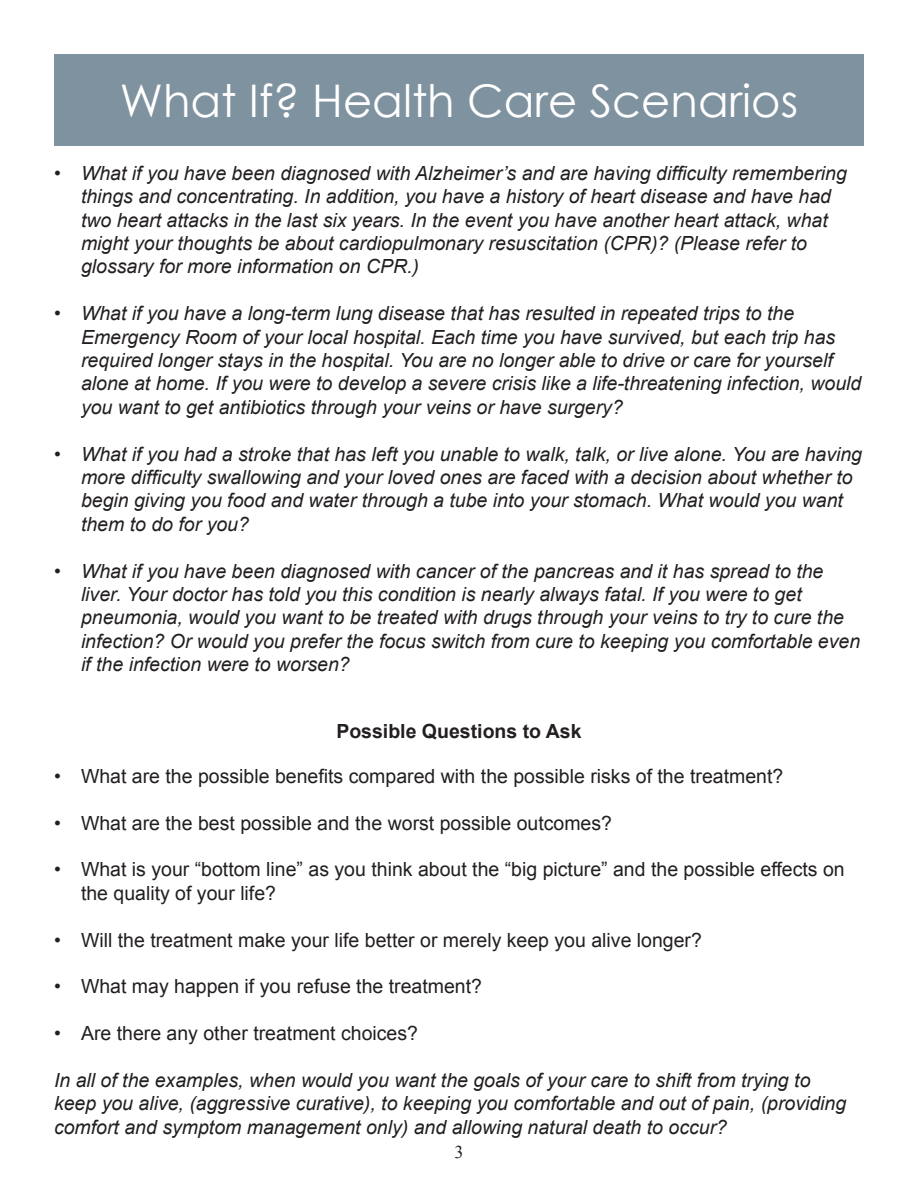
<style>
.page{position:relative;width:918px;height:1188px;background:#fff}
.page>*{position:absolute;margin:0;border:0;box-sizing:border-box;transform-origin:0 0}
.t1{font:45px "Century Gothic";color:#fff}
.t2{font:italic 19.5px/23.4px "Arial";color:#231f20}
.t3{font:19.5px/23.4px "Arial";color:#231f20}
.t4{font:700 19.5px "Arial";color:#231f20}
.t5{font:18px "Times New Roman";color:#231f20}
</style>
<div class="page">
<div style="left:54px;top:54px;width:810px;height:92px;background:#7f929f"></div>
<p class="t1" style="left:120px;top:69px;width:680px">What If? Health Care Scenarios</p>
<p class="t2" style="left:81px;top:162px;width:767px;text-indent:-27px">• What if you have been diagnosed with Alzheimer’s and are having difficulty remembering things and concentrating. In addition, you have a history of heart disease and have had two heart attacks in the last six years. In the event you have another heart attack, what might your thoughts be about cardiopulmonary resuscitation (CPR)? (Please refer to glossary for more information on CPR.)</p>
<p class="t2" style="left:81px;top:302px;width:782px;text-indent:-27px">• What if you have a long-term lung disease that has resulted in repeated trips to the Emergency Room of your local hospital. Each time you have survived, but each trip has required longer stays in the hospital. You are no longer able to drive or care for yourself alone at home. If you were to develop a severe crisis like a life-threatening infection, would you want to get antibiotics through your veins or have surgery?</p>
<p class="t2" style="left:81px;top:442px;width:783px;text-indent:-27px">• What if you had a stroke that has left you unable to walk, talk, or live alone. You are having more difficulty swallowing and your loved ones are faced with a decision about whether to begin giving you food and water through a tube into your stomach. What would you want them to do for you?</p>
<p class="t2" style="left:81px;top:559px;width:781px;text-indent:-27px">• What if you have been diagnosed with cancer of the pancreas and it has spread to the liver. Your doctor has told you this condition is nearly always fatal. If you were to get pneumonia, would you want to be treated with drugs through your veins to try to cure the infection? Or would you prefer the focus switch from cure to keeping you comfortable even if the infection were to worsen?</p>
<p class="t4" style="left:336px;top:718px;width:247px">Possible Questions to Ask</p>
<p class="t3" style="left:54px;top:764px;width:731px">• What are the possible benefits compared with the possible risks of the treatment?</p>
<p class="t3" style="left:54px;top:811px;width:560px">• What are the best possible and the worst possible outcomes?</p>
<p class="t3" style="left:81px;top:858px;width:765px;text-indent:-27px">• What is your “bottom line” as you think about the “big picture” and the possible effects on the quality of your life?</p>
<p class="t3" style="left:54px;top:928px;width:649px">• Will the treatment make your life better or merely keep you alive longer?</p>
<p class="t3" style="left:54px;top:975px;width:430px">• What may happen if you refuse the treatment?</p>
<p class="t3" style="left:54px;top:1022px;width:366px">• Are there any other treatment choices?</p>
<p class="t2" style="left:54px;top:1069px;width:794px">In all of the examples, when would you want the goals of your care to shift from trying to keep you alive, (aggressive curative), to keeping you comfortable and out of pain, (providing comfort and symptom management only) and allowing natural death to occur?</p>
<p class="t5" style="left:454px;top:1140px;width:10px">3</p>
</div>
